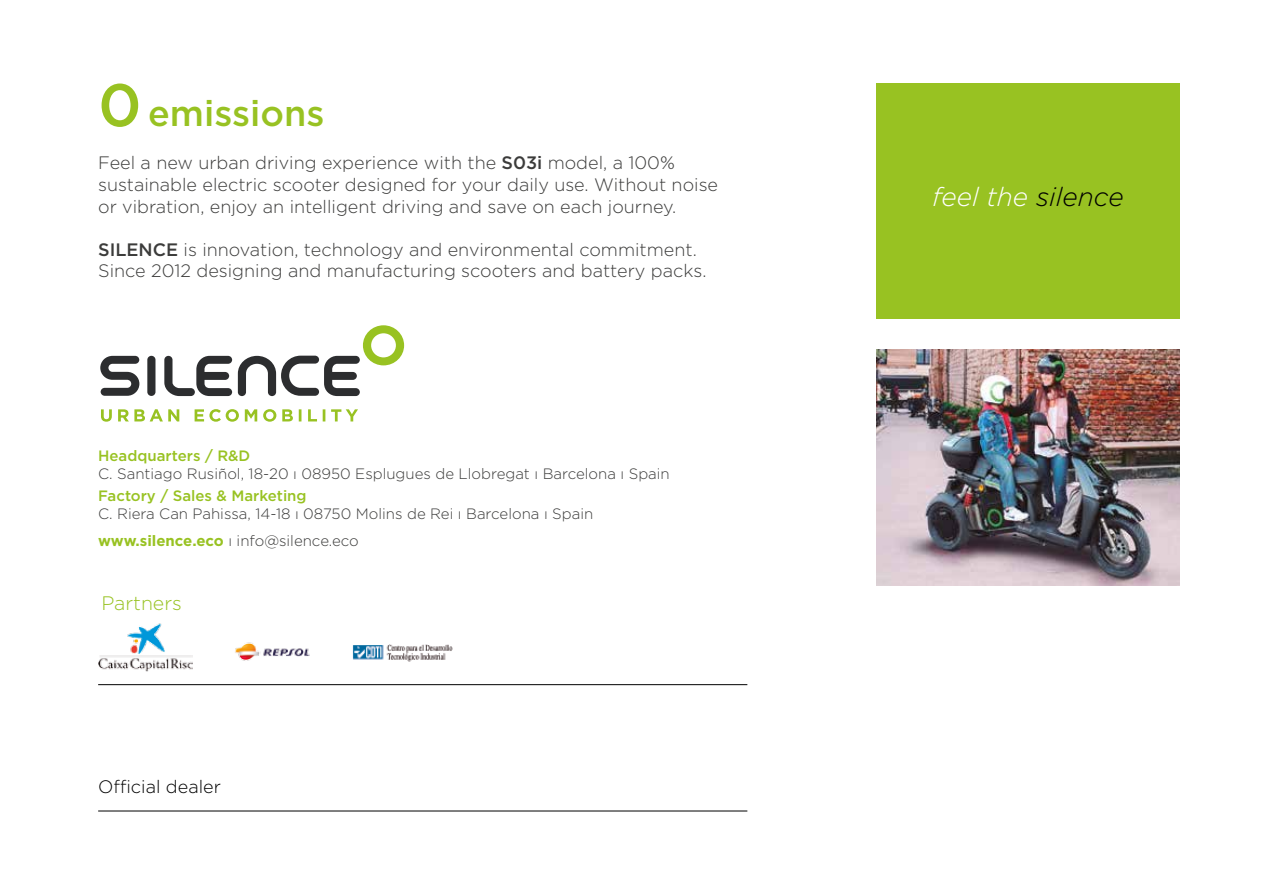
<style>
.page{position:relative;width:1263px;height:893px;background:#fff}
.page>*{position:absolute;margin:0;border:0;box-sizing:border-box;transform-origin:0 0}
.t1{font:500 36px "Gotham";color:#98c222}
.t2{font:italic 300 26.4px "Gotham";color:#fff}
.t3{font:300 19.5px "Gotham";color:#98c222}
.t4{font:300 18px/21.6px "Gotham";color:#3c3c3b}
.t5{font:300 18px "Gotham";color:#000}
.t6{font:300 15px/26.5px "Gotham";color:#3c3c3b}
.t7{font:500 15px "Gotham";color:#98c222}
.s1{font-size:60px}
.s2{font-weight:500}
.s3{font-weight:700;color:#98c222}
.s4{color:#000}
</style>
<div class="page">
<img style="left:876px;top:349px;width:304px;height:236px">
<div style="left:876px;top:83px;width:304px;height:235px;background:#98c222"></div>
<img style="left:353px;top:644px;width:100px;height:17px">
<img style="left:98px;top:623px;width:95px;height:49px">
<img style="left:235px;top:642px;width:75px;height:19px">
<hr style="left:98px;top:811px;width:649px;height:1px;background:#000">
<hr style="left:98px;top:684px;width:649px;height:1px;background:#000">
<svg style="left:100px;top:325px;width:304px;height:71px"></svg>
<svg style="left:101px;top:409px;width:257px;height:13px"></svg>
<h1 class="t1" style="left:98px;top:90px;width:228px"><span class="s1">0</span> emissions</h1>
<p class="t4" style="left:98px;top:152px;width:621px">Feel a new urban driving experience with the <span class="s2">S03i</span> model, a 100% sustainable electric scooter designed for your daily use. Without noise or vibration, enjoy an intelligent driving and save on each journey.</p>
<p class="t4" style="left:98px;top:238px;width:610px"><span class="s2">SILENCE</span> is innovation, technology and environmental commitment.<br>Since 2012 designing and manufacturing scooters and battery packs.</p>
<p class="t7" style="left:98px;top:446px;width:154px">Headquarters / R&amp;D</p>
<p class="t6" style="left:98px;top:460px;width:573px">C. Santiago Rusiñol, 18-20 ı 08950 Esplugues de Llobregat ı Barcelona ı Spain</p>
<p class="t7" style="left:98px;top:486px;width:210px">Factory / Sales &amp; Marketing</p>
<p class="t6" style="left:98px;top:500px;width:497px">C. Riera Can Pahissa, 14-18 ı 08750 Molins de Rei ı Barcelona ı Spain <span class="s3">www.silence.eco</span> ı info@silence.eco</p>
<p class="t3" style="left:101px;top:591px;width:82px">Partners</p>
<p class="t5" style="left:98px;top:775px;width:124px">Official dealer</p>
<h2 class="t2" style="left:932px;top:180px;width:193px">feel the <span class="s4">silence</span></h2>
</div>
